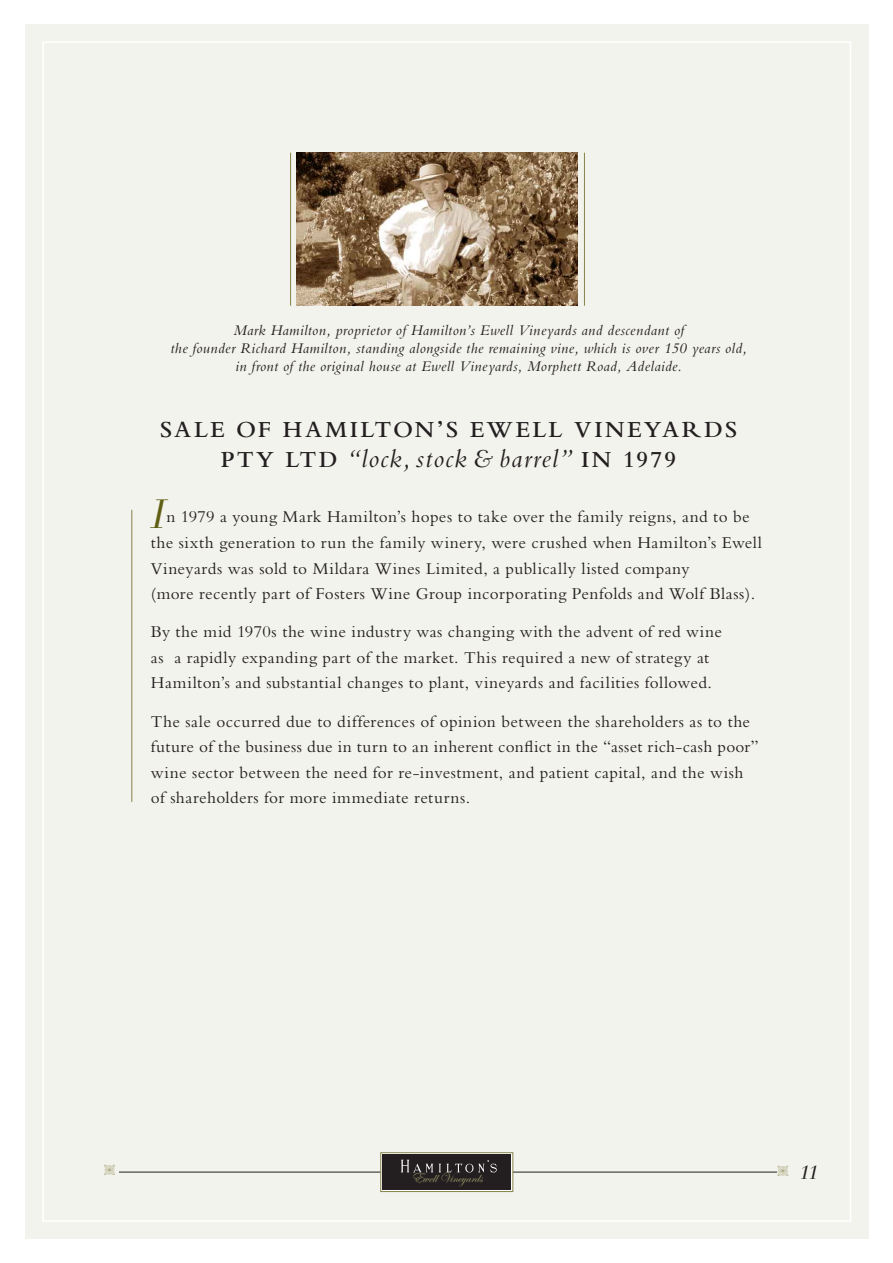
<style>
.page{position:relative;width:893px;height:1263px;background:#fff}
.page>*{position:absolute;margin:0;border:0;box-sizing:border-box;transform-origin:0 0}
.t1{font:40.5px "Bellevue";color:#5f5e13}
.t2{font:italic 27px "Bembo";letter-spacing:.05em;color:#231f20}
.t3{font:600 24px "Bembo";letter-spacing:.1em;color:#231f20}
.t4{font:21px "Bellevue";color:#231f20}
.t5{font:17.25px/25.5px "Bembo";letter-spacing:.025em;color:#231f20}
.t6{font:italic 15.3px/18.5px "Bembo";letter-spacing:.025em;color:#231f20;text-align:center}
.t7{font:14.1px "Edwardian Script ITC";color:#9b9768}
.s1{font-weight:600;font-style:normal;font-size:24px}
</style>
<div class="page">
<div style="left:26px;top:24px;width:842px;height:1215px;background:#f3f3ed"></div>
<hr style="left:131px;top:510px;width:1px;height:292px;background:#86824a">
<img style="left:297px;top:153px;width:280px;height:153px">
<hr style="left:584px;top:153px;width:1px;height:153px;background:#86824a">
<hr style="left:290px;top:153px;width:1px;height:153px;background:#86824a">
<hr style="left:119px;top:1172px;width:658px;height:1px;background:#231f20">
<svg style="left:380px;top:1152px;width:133px;height:40px"></svg>
<div style="left:382px;top:1154px;width:129px;height:36px;background:#231f20"></div>
<img style="left:393px;top:1152px;width:110px;height:21px">
<p class="t6" style="left:171px;top:320px;width:578px">Mark Hamilton, proprietor of Hamilton’s Ewell Vineyards and descendant of<br>the founder Richard Hamilton, standing alongside the remaining vine, which is over 150 years old, in front of the original house at Ewell Vineyards, Morphett Road, Adelaide.</p>
<p class="t3" style="left:160px;top:416px;width:576px">SALE OF HAMILTON’S EWELL VINEYARDS</p>
<p class="t2" style="left:221px;top:443px;width:457px"><span class="s1">PTY LTD</span> “lock, stock &amp; barrel” <span class="s1">IN 1979</span></p>
<p class="t1" style="left:148px;top:492px;width:14px">I</p>
<p class="t5" style="left:151px;top:504px;width:613px;text-indent:15px">n 1979 a young Mark Hamilton’s hopes to take over the family reigns, and to be the sixth generation to run the family winery, were crushed when Hamilton’s Ewell Vineyards was sold to Mildara Wines Limited, a publically listed company<br>(more recently part of Fosters Wine Group incorporating Penfolds and Wolf Blass).</p>
<p class="t5" style="left:151px;top:619px;width:572px">By the mid 1970s the wine industry was changing with the advent of red wine as a rapidly expanding part of the market. This required a new of strategy at<br>Hamilton’s and substantial changes to plant, vineyards and facilities followed.</p>
<p class="t5" style="left:151px;top:708px;width:609px">The sale occurred due to differences of opinion between the shareholders as to the future of the business due in turn to an inherent conflict in the “asset rich-cash poor” wine sector between the need for re-investment, and patient capital, and the wish of shareholders for more immediate returns.</p>
<p class="t7" style="left:411px;top:1169px;width:73px">Ewell Vineyards</p>
<p class="t4" style="left:797px;top:1160px;width:21px">11</p>
</div>
